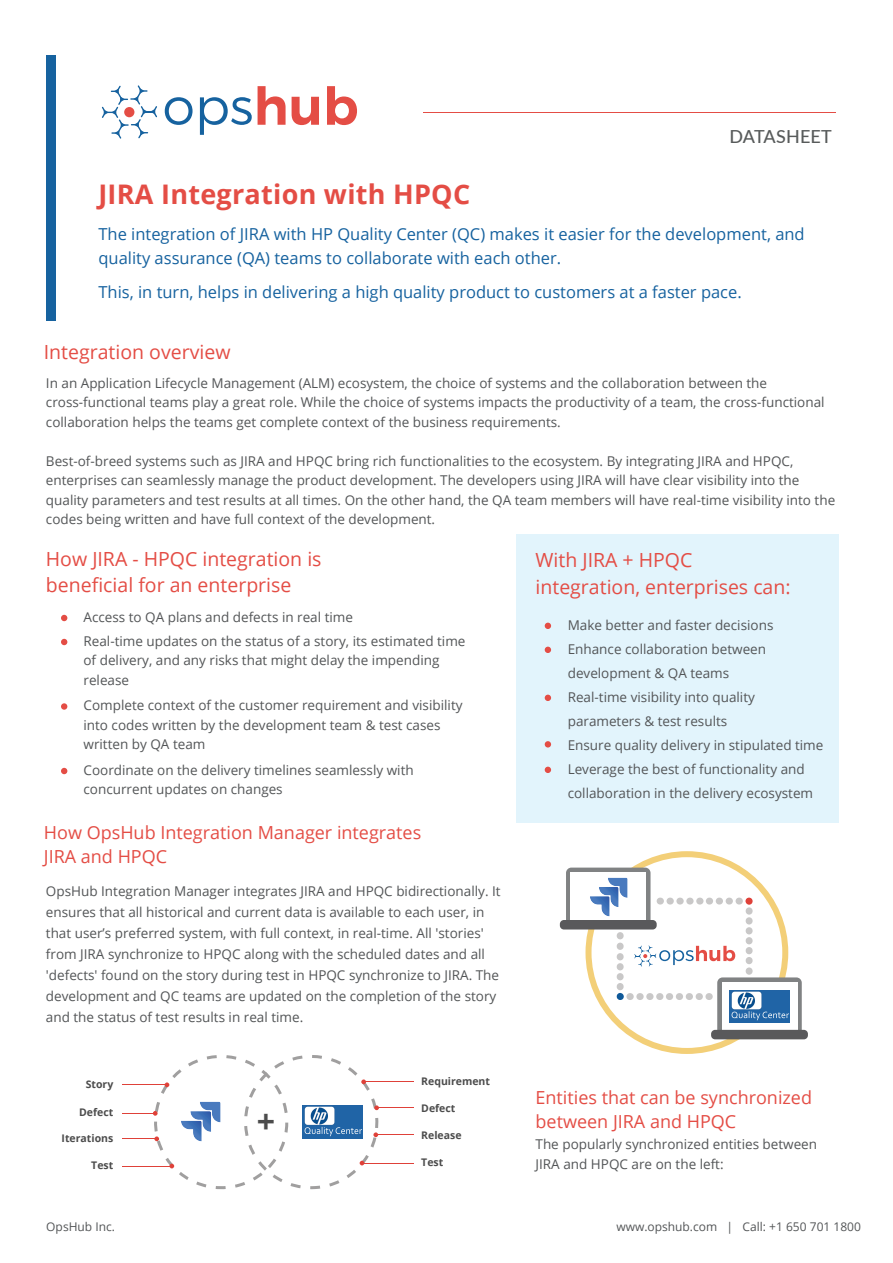
<style>
.page{position:relative;width:893px;height:1263px;background:#fff}
.page>*{position:absolute;margin:0;border:0;box-sizing:border-box;transform-origin:0 0}
.t1{font:700 32.1px "Open Sans";color:#4c4c4c}
.t2{font:700 27px "Open Sans";letter-spacing:.01em;color:#e44d45}
.t3{font:19.5px/25.5px "Open Sans";color:#e44d45}
.t4{font:18px/24px "Open Sans";color:#e44d45}
.t5{font:500 18px "Lato";letter-spacing:.01em;color:#585b5b}
.t6{font:16.5px/24px "Open Sans";color:#16629f}
.t7{font:13.5px/19.5px "Open Sans";color:#535557}
.t8{font:12px "Open Sans";color:#535557}
.t9{font:700 10.5px "Open Sans";color:#4c4c4c}
</style>
<div class="page">
<div style="left:47px;top:56px;width:9px;height:265px;background:#16629f"></div>
<hr style="left:423px;top:112px;width:413px;height:1px;background:#e44d45">
<div style="left:516px;top:534px;width:322px;height:289px;background:#e2f4fc"></div>
<svg style="left:545px;top:623px;width:6px;height:6px"></svg>
<svg style="left:545px;top:647px;width:6px;height:6px"></svg>
<svg style="left:545px;top:767px;width:6px;height:6px"></svg>
<svg style="left:61px;top:615px;width:6px;height:6px"></svg>
<svg style="left:545px;top:695px;width:6px;height:6px"></svg>
<svg style="left:545px;top:741px;width:6px;height:6px"></svg>
<svg style="left:61px;top:639px;width:6px;height:6px"></svg>
<div style="left:585px;top:851px;width:203px;height:203px;border:6px solid #f3cf78;border-radius:50%"></div>
<div style="left:717px;top:977px;width:85px;height:58px;background:#808283;border-radius:5px"></div>
<div style="left:722px;top:982px;width:75px;height:48px;background:#fff"></div>
<div style="left:711px;top:1030px;width:97px;height:9px;background:#59595b;border-radius:4px"></div>
<div style="left:566px;top:867px;width:84px;height:58px;background:#808283;border-radius:5px"></div>
<div style="left:570px;top:872px;width:76px;height:49px;background:#fff"></div>
<div style="left:560px;top:920px;width:97px;height:9px;background:#59595b;border-radius:4px"></div>
<div style="left:636px;top:993px;width:8px;height:7px;background:#c9c8c8;border-radius:3px"></div>
<div style="left:626px;top:993px;width:8px;height:7px;background:#c9c8c8;border-radius:3px"></div>
<svg style="left:617px;top:993px;width:7px;height:7px"></svg>
<div style="left:617px;top:963px;width:7px;height:7px;background:#c9c8c8;border-radius:3px"></div>
<div style="left:617px;top:973px;width:7px;height:7px;background:#c9c8c8;border-radius:3px"></div>
<div style="left:617px;top:983px;width:7px;height:7px;background:#c9c8c8;border-radius:3px"></div>
<div style="left:646px;top:993px;width:7px;height:7px;background:#c9c8c8;border-radius:3px"></div>
<div style="left:656px;top:993px;width:7px;height:7px;background:#c9c8c8;border-radius:3px"></div>
<div style="left:676px;top:993px;width:7px;height:7px;background:#c9c8c8;border-radius:3px"></div>
<div style="left:666px;top:993px;width:7px;height:7px;background:#c9c8c8;border-radius:3px"></div>
<div style="left:686px;top:993px;width:7px;height:7px;background:#c9c8c8;border-radius:3px"></div>
<div style="left:696px;top:993px;width:7px;height:7px;background:#c9c8c8;border-radius:3px"></div>
<div style="left:705px;top:993px;width:8px;height:7px;background:#c9c8c8;border-radius:3px"></div>
<div style="left:617px;top:953px;width:7px;height:7px;background:#c9c8c8;border-radius:3px"></div>
<div style="left:617px;top:943px;width:7px;height:7px;background:#c9c8c8;border-radius:3px"></div>
<div style="left:617px;top:932px;width:7px;height:7px;background:#c9c8c8;border-radius:3px"></div>
<div style="left:726px;top:898px;width:7px;height:6px;background:#c9c8c8;border-radius:3px"></div>
<div style="left:736px;top:898px;width:7px;height:6px;background:#c9c8c8;border-radius:3px"></div>
<svg style="left:745px;top:898px;width:8px;height:7px"></svg>
<div style="left:746px;top:927px;width:7px;height:7px;background:#c9c8c8;border-radius:3px"></div>
<div style="left:746px;top:917px;width:7px;height:7px;background:#c9c8c8;border-radius:3px"></div>
<div style="left:746px;top:907px;width:7px;height:8px;background:#c9c8c8;border-radius:3px"></div>
<div style="left:716px;top:898px;width:7px;height:6px;background:#c9c8c8;border-radius:3px"></div>
<div style="left:706px;top:898px;width:7px;height:6px;background:#c9c8c8;border-radius:3px"></div>
<div style="left:686px;top:898px;width:8px;height:6px;background:#c9c8c8;border-radius:3px"></div>
<div style="left:696px;top:898px;width:7px;height:6px;background:#c9c8c8;border-radius:3px"></div>
<div style="left:676px;top:898px;width:8px;height:6px;background:#c9c8c8;border-radius:3px"></div>
<div style="left:666px;top:898px;width:8px;height:6px;background:#c9c8c8;border-radius:3px"></div>
<div style="left:657px;top:898px;width:7px;height:6px;background:#c9c8c8;border-radius:3px"></div>
<div style="left:746px;top:957px;width:7px;height:7px;background:#c9c8c8;border-radius:3px"></div>
<div style="left:746px;top:947px;width:7px;height:7px;background:#c9c8c8;border-radius:3px"></div>
<div style="left:746px;top:937px;width:7px;height:7px;background:#c9c8c8;border-radius:3px"></div>
<div style="left:746px;top:967px;width:7px;height:8px;background:#c9c8c8;border-radius:3px"></div>
<img style="left:590px;top:878px;width:38px;height:38px">
<svg style="left:634px;top:945px;width:101px;height:21px"></svg>
<img style="left:729px;top:990px;width:61px;height:33px">
<div style="left:61px;top:703px;width:6px;height:7px;background:#e44d45;border-radius:50%"></div>
<svg style="left:61px;top:768px;width:6px;height:6px"></svg>
<hr style="left:122px;top:1138px;width:35px;height:1px;background:#df4139">
<hr style="left:122px;top:1084px;width:43px;height:1px;background:#df4139">
<hr style="left:122px;top:1165px;width:48px;height:1px;background:#df4139">
<hr style="left:378px;top:1134px;width:35px;height:1px;background:#df4139">
<hr style="left:365px;top:1081px;width:48px;height:1px;background:#df4139">
<hr style="left:364px;top:1162px;width:49px;height:1px;background:#df4139">
<hr style="left:122px;top:1113px;width:32px;height:1px;background:#df4139">
<svg style="left:144px;top:1055px;width:236px;height:135px"></svg>
<hr style="left:378px;top:1107px;width:35px;height:1px;background:#df4139">
<img style="left:181px;top:1102px;width:39px;height:39px">
<svg style="left:165px;top:97px;width:28px;height:28px"></svg>
<svg style="left:200px;top:97px;width:52px;height:38px"></svg>
<svg style="left:258px;top:86px;width:28px;height:39px"></svg>
<svg style="left:292px;top:97px;width:27px;height:28px"></svg>
<svg style="left:327px;top:86px;width:30px;height:39px"></svg>
<svg style="left:102px;top:85px;width:55px;height:54px"></svg>
<div style="left:124px;top:107px;width:10px;height:10px;background:#e44d45;border-radius:50%"></div>
<h2 class="t2" style="left:98px;top:176px;width:373px">JIRA Integration with HPQC</h2>
<h3 class="t5" style="left:729px;top:123px;width:104px">DATASHEET</h3>
<p class="t6" style="left:98px;top:222px;width:708px">The integration of JIRA with HP Quality Center (QC) makes it easier for the development, and quality assurance (QA) teams to collaborate with each other.</p>
<p class="t6" style="left:98px;top:280px;width:645px">This, in turn, helps in delivering a high quality product to customers at a faster pace.</p>
<h3 class="t3" style="left:44px;top:339px;width:188px">Integration overview</h3>
<p class="t7" style="left:46px;top:373px;width:780px">In an Application Lifecycle Management (ALM) ecosystem, the choice of systems and the collaboration between the cross-functional teams play a great role. While the choice of systems impacts the productivity of a team, the cross-functional collaboration helps the teams get complete context of the business requirements.</p>
<p class="t7" style="left:46px;top:451px;width:791px">Best-of-breed systems such as JIRA and HPQC bring rich functionalities to the ecosystem. By integrating JIRA and HPQC, enterprises can seamlessly manage the product development. The developers using JIRA will have clear visibility into the quality parameters and test results at all times. On the other hand, the QA team members will have real-time visibility into the codes being written and have full context of the development.</p>
<h3 class="t3" style="left:46px;top:546px;width:277px">How JIRA - HPQC integration is beneficial for an enterprise</h3>
<p class="t7" style="left:84px;top:607px;width:271px">Access to QA plans and defects in real time</p>
<p class="t7" style="left:84px;top:631px;width:384px">Real-time updates on the status of a story, its estimated time of delivery, and any risks that might delay the impending release</p>
<p class="t7" style="left:84px;top:695px;width:381px">Complete context of the customer requirement and visibility into codes written by the development team &amp; test cases written by QA team</p>
<p class="t7" style="left:84px;top:760px;width:332px">Coordinate on the delivery timelines seamlessly with concurrent updates on changes</p>
<h3 class="t4" style="left:44px;top:820px;width:379px">How OpsHub Integration Manager integrates<br>JIRA and HPQC</h3>
<p class="t7" style="left:46px;top:880px;width:456px;line-height:21px">OpsHub Integration Manager integrates JIRA and HPQC bidirectionally. It ensures that all historical and current data is available to each user, in that user’s preferred system, with full context, in real-time. All 'stories' from JIRA synchronize to HPQC along with the scheduled dates and all 'defects' found on the story during test in HPQC synchronize to JIRA. The development and QC teams are updated on the completion of the story and the status of test results in real time.</p>
<p class="t9" style="left:86px;top:1076px;width:29px">Story</p>
<p class="t9" style="left:421px;top:1073px;width:70px">Requirement</p>
<p class="t9" style="left:79px;top:1105px;width:36px">Defect</p>
<p class="t9" style="left:62px;top:1130px;width:53px">Iterations</p>
<h1 class="t1" style="left:257px;top:1099px;width:20px">+</h1>
<p class="t9" style="left:421px;top:1100px;width:36px">Defect</p>
<p class="t9" style="left:421px;top:1127px;width:42px">Release</p>
<p class="t9" style="left:91px;top:1157px;width:24px">Test</p>
<p class="t9" style="left:421px;top:1154px;width:24px">Test</p>
<h3 class="t3" style="left:536px;top:545px;width:257px;line-height:27px">With JIRA + HPQC integration, enterprises can:</h3>
<p class="t7" style="left:568px;top:613px;width:257px;line-height:24px">Make better and faster decisions Enhance collaboration between development &amp; QA teams<br>Real-time visibility into quality parameters &amp; test results<br>Ensure quality delivery in stipulated time Leverage the best of functionality and collaboration in the delivery ecosystem</p>
<h3 class="t4" style="left:536px;top:1084px;width:278px">Entities that can be synchronized between JIRA and HPQC</h3>
<p class="t7" style="left:536px;top:1134px;width:283px">The popularly synchronized entities between<br>JIRA and HPQC are on the left:</p>
<p class="t8" style="left:46px;top:1219px;width:70px">OpsHub Inc.</p>
<p class="t8" style="left:616px;top:1219px;width:246px">www.opshub.com | Call: +1 650 701 1800</p>
</div>
